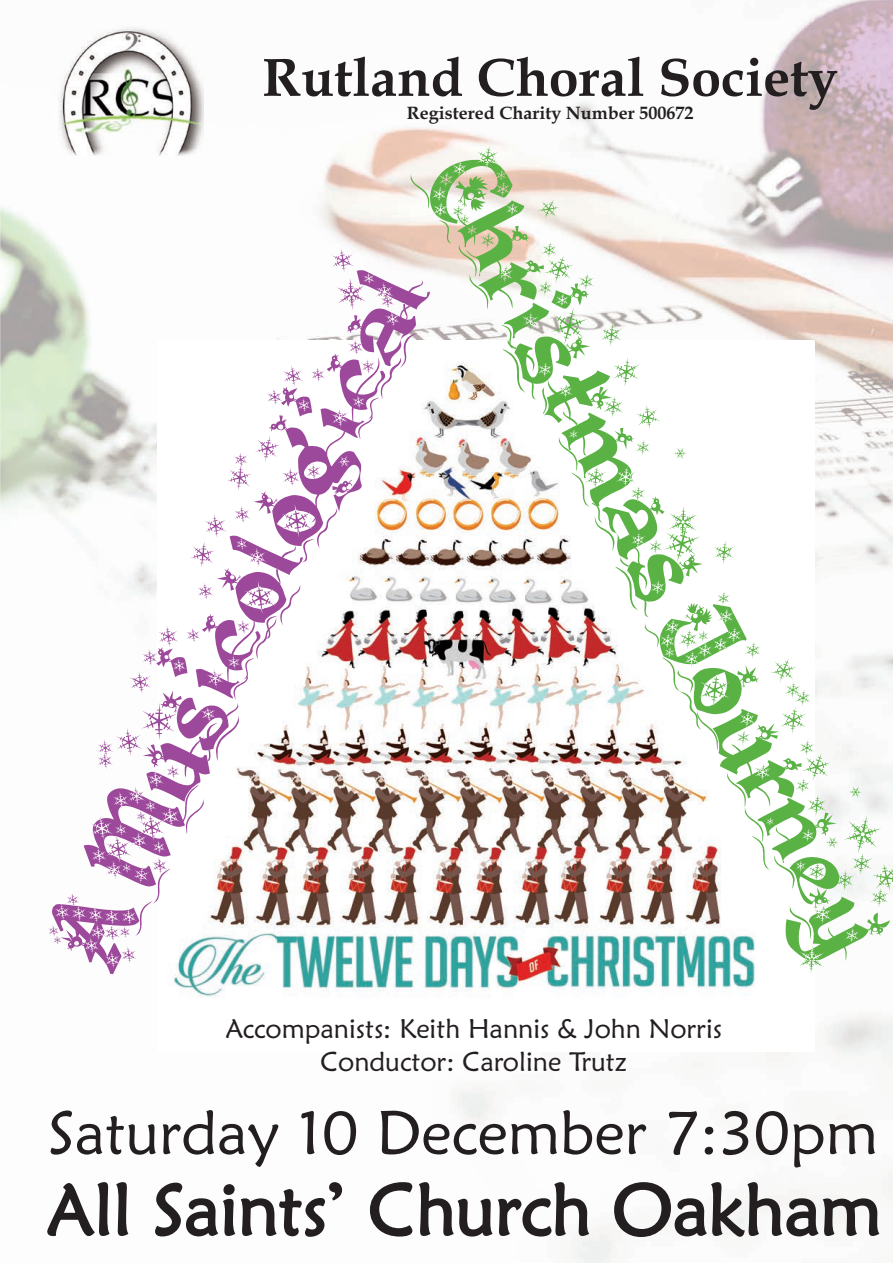
<style>
.page{position:relative;width:893px;height:1263px;background:#fff}
.page>*{position:absolute;margin:0;border:0;box-sizing:border-box;transform-origin:0 0}
.t1{font:126px "Kingthings Christmas 2";color:#5ab245}
.t2{font:126px "Kingthings Christmas 2";color:#9d499b}
.t3{font:72px "Maiandra GD";color:#231f20}
.t4{font:61.5px "Maiandra GD";color:#231f20}
.t5{font:700 54px "Book Antiqua";color:#231f20}
.t6{font:27px/32.4px "Maiandra GD";color:#231f20;text-align:center}
.t7{font:700 18px "Book Antiqua";color:#231f20}
</style>
<div class="page">
<img style="left:0;top:0;width:893px;height:1263px">
<div style="left:157px;top:341px;width:657px;height:710px;background:#fff"></div>
<img style="left:173px;top:362px;width:583px;height:635px">
<svg style="left:46px;top:1181px;width:84px;height:56px"></svg>
<svg style="left:154px;top:1181px;width:189px;height:57px"></svg>
<svg style="left:369px;top:1181px;width:222px;height:56px"></svg>
<svg style="left:613px;top:1181px;width:268px;height:57px"></svg>
<img style="left:59px;top:27px;width:145px;height:128px">
<h3 class="t5" style="left:262px;top:46px;width:577px">Rutland Choral Society</h3>
<p class="t7" style="left:407px;top:102px;width:288px">Registered Charity Number 500672</p>
<h1 class="t1" style="left:524px;top:126px;width:884px;rotate:63deg">Christmas Journey</h1>
<p class="t6" style="left:225px;top:1013px;width:498px">Accompanists: Keith Hannis &amp; John Norris<br>Conductor: Caroline Trutz</p>
<h1 class="t2" style="left:4px;top:923px;width:759px;rotate:-64deg">A Musicological</h1>
<h3 class="t4" style="left:48px;top:1097px;width:832px">Saturday 10 December 7:30pm</h3>
<h2 class="t3" style="left:46px;top:1168px;width:836px">All Saints’ Church Oakham</h2>
</div>
